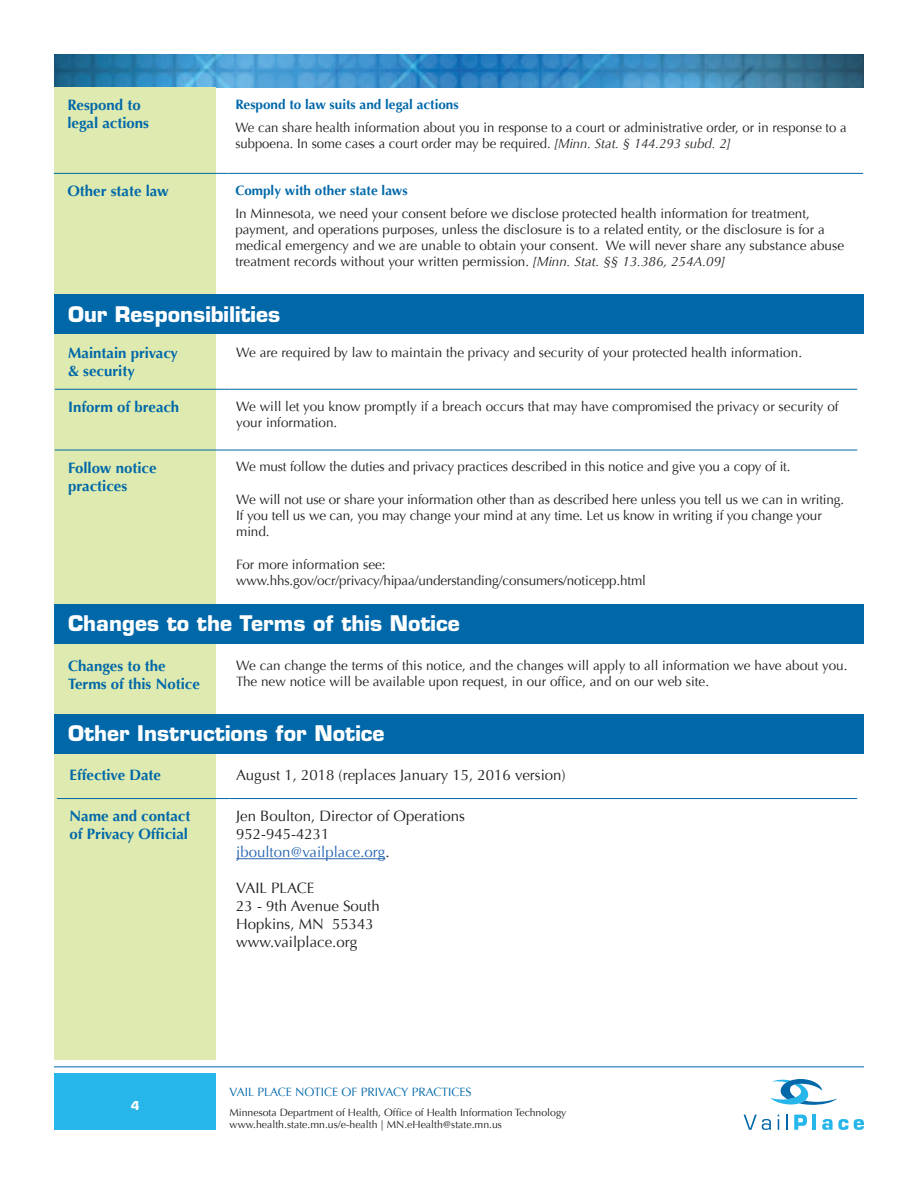
<style>
.page{position:relative;width:918px;height:1188px;background:#fff}
.page>*{position:absolute;margin:0;border:0;box-sizing:border-box;transform-origin:0 0}
.t1{font:700 21px "Eurostile";color:#fff}
.t2{font:15px/18px "Optima";color:#231f20}
.t3{font:700 15px/18px "Optima";color:#0068a9}
.t4{font:13.5px/16.2px "Optima";color:#231f20}
.t5{font:700 13.5px "Optima";color:#0068a9}
.t6{font:12px "Optima";color:#0068a9}
.t7{font:700 12px "Eurostile";color:#fff}
.t8{font:10.5px/12.6px "Optima";color:#231f20}
.s1{font-style:italic}
.s2{color:#2865b1}
</style>
<div class="page">
<img style="left:54px;top:54px;width:810px;height:33px">
<div style="left:54px;top:87px;width:162px;height:973px;background:#deeaaf"></div>
<hr style="left:54px;top:1067px;width:810px;height:1px;background:#0068a9">
<div style="left:54px;top:1074px;width:162px;height:56px;background:#26b6ea"></div>
<svg style="left:744px;top:1115px;width:27px;height:15px"></svg>
<svg style="left:778px;top:1115px;width:1px;height:15px"></svg>
<svg style="left:786px;top:1115px;width:2px;height:15px"></svg>
<svg style="left:794px;top:1115px;width:13px;height:15px"></svg>
<hr style="left:813px;top:1115px;width:3px;height:15px;background:#26b6ea">
<svg style="left:822px;top:1119px;width:42px;height:11px"></svg>
<svg style="left:770px;top:1079px;width:68px;height:26px"></svg>
<hr style="left:54px;top:173px;width:175px;height:1px;background:#0068a9">
<hr style="left:229px;top:173px;width:634px;height:1px;background:#0068a9">
<hr style="left:55px;top:389px;width:175px;height:1px;background:#0068a9">
<hr style="left:230px;top:389px;width:627px;height:1px;background:#0068a9">
<hr style="left:55px;top:450px;width:175px;height:1px;background:#0068a9">
<hr style="left:230px;top:450px;width:627px;height:1px;background:#0068a9">
<hr style="left:57px;top:798px;width:173px;height:1px;background:#0068a9">
<hr style="left:230px;top:798px;width:627px;height:1px;background:#0068a9">
<hr style="left:236px;top:858px;width:149px;height:1px;background:#2865b1">
<div style="left:54px;top:604px;width:810px;height:40px;background:#0068a9"></div>
<div style="left:54px;top:714px;width:810px;height:40px;background:#0068a9"></div>
<div style="left:54px;top:294px;width:810px;height:40px;background:#0068a9"></div>
<p class="t3" style="left:67px;top:96px;width:83px">Respond to legal actions</p>
<p class="t5" style="left:235px;top:96px;width:225px">Respond to law suits and legal actions</p>
<p class="t4" style="left:235px;top:119px;width:613px">We can share health information about you in response to a court or administrative order, or in response to a subpoena. In some cases a court order may be required. <span class="s1">[Minn. Stat. § 144.293 subd. 2]</span></p>
<p class="t3" style="left:67px;top:182px;width:103px">Other state law</p>
<p class="t5" style="left:235px;top:182px;width:174px">Comply with other state laws</p>
<p class="t4" style="left:235px;top:205px;width:610px">In Minnesota, we need your consent before we disclose protected health information for treatment, payment, and operations purposes, unless the disclosure is to a related entity, or the disclosure is for a medical emergency and we are unable to obtain your consent. We will never share any substance abuse treatment records without your written permission. <span class="s1">[Minn. Stat. §§ 13.386, 254A.09]</span></p>
<h1 class="t1" style="left:68px;top:301px;width:214px">Our Responsibilities</h1>
<p class="t3" style="left:68px;top:344px;width:111px">Maintain privacy &amp; security</p>
<p class="t4" style="left:236px;top:344px;width:567px">We are required by law to maintain the privacy and security of your protected health information.</p>
<p class="t3" style="left:68px;top:398px;width:112px">Inform of breach</p>
<p class="t4" style="left:236px;top:398px;width:604px">We will let you know promptly if a breach occurs that may have compromised the privacy or security of your information.</p>
<p class="t3" style="left:68px;top:459px;width:90px">Follow notice practices</p>
<p class="t4" style="left:236px;top:459px;width:556px">We must follow the duties and privacy practices described in this notice and give you a copy of it.</p>
<p class="t4" style="left:236px;top:491px;width:610px">We will not use or share your information other than as described here unless you tell us we can in writing.<br>If you tell us we can, you may change your mind at any time. Let us know in writing if you change your mind.</p>
<p class="t4" style="left:236px;top:556px;width:411px">For more information see: www.hhs.gov/ocr/privacy/hipaa/understanding/consumers/noticepp.html</p>
<h1 class="t1" style="left:68px;top:610px;width:393px">Changes to the Terms of this Notice</h1>
<p class="t3" style="left:68px;top:657px;width:133px">Changes to the<br>Terms of this Notice</p>
<p class="t4" style="left:236px;top:657px;width:613px">We can change the terms of this notice, and the changes will apply to all information we have about you.<br>The new notice will be available upon request, in our office, and on our web site.</p>
<h1 class="t1" style="left:68px;top:720px;width:318px">Other Instructions for Notice</h1>
<p class="t3" style="left:70px;top:766px;width:93px">Effective Date</p>
<p class="t2" style="left:236px;top:766px;width:331px">August 1, 2018 (replaces January 15, 2016 version)</p>
<p class="t3" style="left:70px;top:807px;width:122px">Name and contact of Privacy Official</p>
<p class="t2" style="left:236px;top:807px;width:230px">Jen Boulton, Director of Operations<br>952-945-4231 <span class="s2">jboulton@vailplace.org</span>.</p>
<p class="t2" style="left:236px;top:879px;width:145px">VAIL PLACE<br>23 - 9th Avenue South<br>Hopkins, MN 55343 www.vailplace.org</p>
<p class="t7" style="left:131px;top:1099px;width:10px">4</p>
<p class="t6" style="left:230px;top:1085px;width:243px">VAIL PLACE NOTICE OF PRIVACY PRACTICES</p>
<p class="t8" style="left:230px;top:1106px;width:339px">Minnesota Department of Health, Office of Health Information Technology www.health.state.mn.us/e-health | MN.eHealth@state.mn.us</p>
</div>
